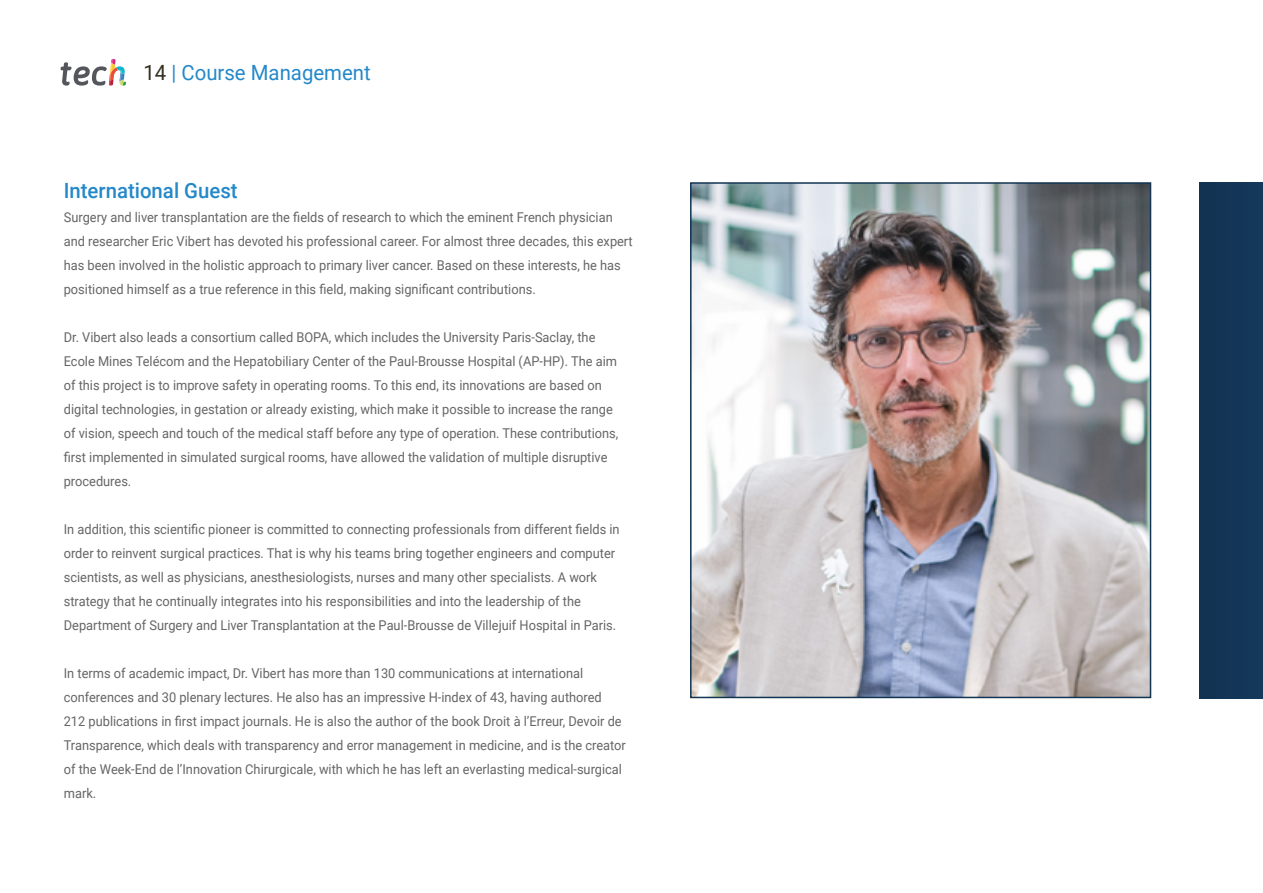
<style>
.page{position:relative;width:1263px;height:893px;background:#fff}
.page>*{position:absolute;margin:0;border:0;box-sizing:border-box;transform-origin:0 0}
.t1{font:21px "Roboto";color:#2488c9}
.t2{font:500 21px "Roboto";color:#2488c9}
.t3{font:13.5px/24px "Roboto";color:#656565;scale:.95 1}
.s1{color:#312e20}
</style>
<div class="page">
<div style="left:1199px;top:182px;width:64px;height:516px;background:#133556"></div>
<img style="left:693px;top:185px;width:455px;height:510px">
<div style="left:690px;top:182px;width:461px;height:516px;border:2px solid #113452"></div>
<svg style="left:61px;top:59px;width:65px;height:27px"></svg>
<h1 class="t1" style="left:144px;top:57px;width:229px"><span class="s1">14</span> | Course Management</h1>
<h1 class="t2" style="left:64px;top:176px;width:175px">International Guest</h1>
<p class="t3" style="left:64px;top:205px;width:600px">Surgery and liver transplantation are the fields of research to which the eminent French physician and researcher Eric Vibert has devoted his professional career. For almost three decades, this expert has been involved in the holistic approach to primary liver cancer. Based on these interests, he has positioned himself as a true reference in this field, making significant contributions.</p>
<p class="t3" style="left:64px;top:325px;width:585px">Dr. Vibert also leads a consortium called BOPA, which includes the University Paris-Saclay, the Ecole Mines Telécom and the Hepatobiliary Center of the Paul-Brousse Hospital (AP-HP). The aim of this project is to improve safety in operating rooms. To this end, its innovations are based on digital technologies, in gestation or already existing, which make it possible to increase the range of vision, speech and touch of the medical staff before any type of operation. These contributions, first implemented in simulated surgical rooms, have allowed the validation of multiple disruptive procedures.</p>
<p class="t3" style="left:64px;top:517px;width:587px">In addition, this scientific pioneer is committed to connecting professionals from different fields in order to reinvent surgical practices. That is why his teams bring together engineers and computer scientists, as well as physicians, anesthesiologists, nurses and many other specialists. A work strategy that he continually integrates into his responsibilities and into the leadership of the Department of Surgery and Liver Transplantation at the Paul-Brousse de Villejuif Hospital in Paris.</p>
<p class="t3" style="left:64px;top:661px;width:593px">In terms of academic impact, Dr. Vibert has more than 130 communications at international conferences and 30 plenary lectures. He also has an impressive H-index of 43, having authored 212 publications in first impact journals. He is also the author of the book Droit à l’Erreur, Devoir de Transparence, which deals with transparency and error management in medicine, and is the creator of the Week-End de l’Innovation Chirurgicale, with which he has left an everlasting medical-surgical mark.</p>
</div>
